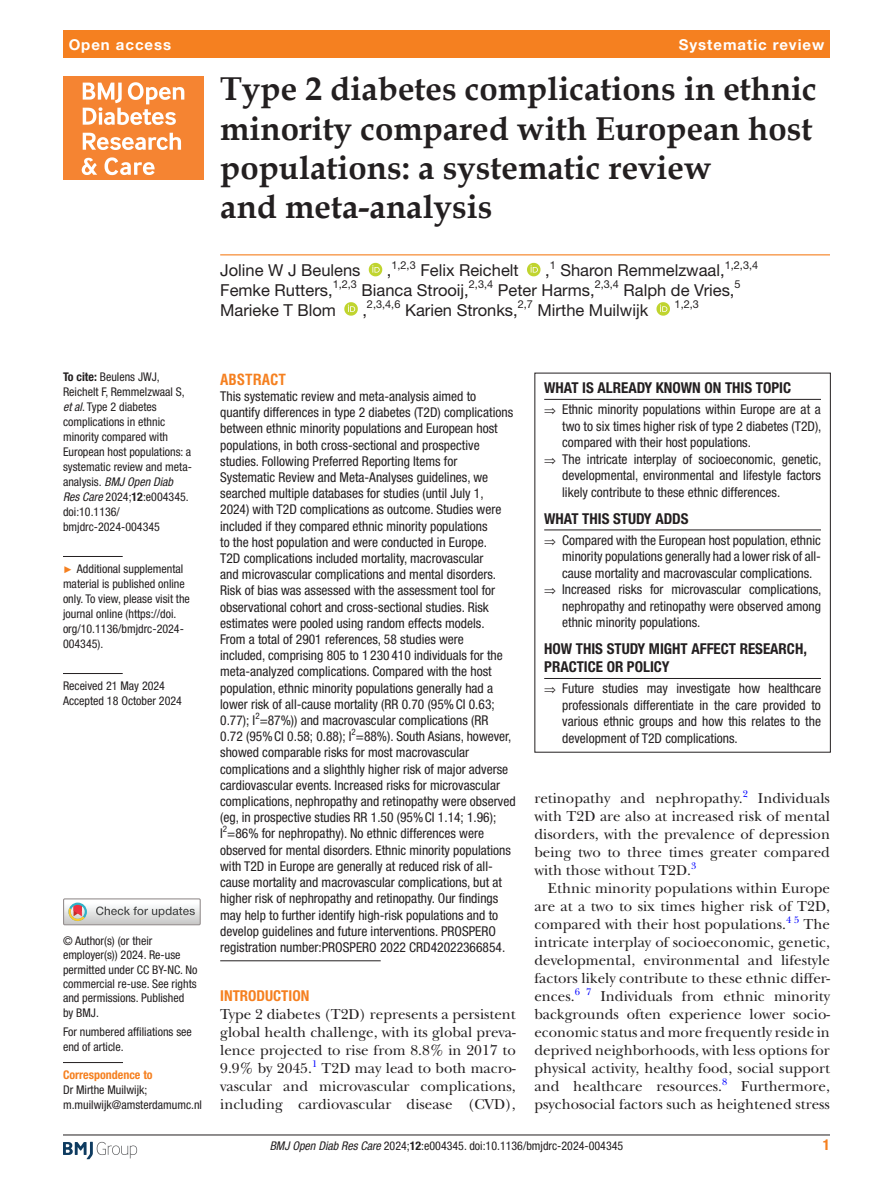
<style>
.page{position:relative;width:893px;height:1191px;background:#fff}
.page>*{position:absolute;margin:0;border:0;box-sizing:border-box;transform-origin:0 0}
.t1{font:700 33px/39px "Book Antiqua";color:#231f20}
.t2{font:16.5px/19.6px "Helvetica Neue LT Std";color:#231f20}
.t3{font:15px/18px "New Baskerville";color:#231f20;text-align:justify}
.t4{font:700 condensed 15px/18px "Helvetica Neue LT Std";color:#231f20}
.t5{font:700 15px "Helvetica Neue LT Std";letter-spacing:.065em;color:#fff}
.t6{font:700 condensed 15px "Helvetica Neue LT Std";color:#f58020}
.t7{font:700 condensed 15px "Helvetica";color:#f58020}
.t8{font:condensed 13.5px/16.2px "Helvetica Neue LT Std";color:#231f20}
.t9{font:condensed 12px/15px "Helvetica Neue LT Std";color:#231f20}
.t10{font:700 condensed 12px "Helvetica Neue LT Std";color:#f58020}
.t11{font:10.95px "Helvetica Neue LT Std";color:#231f20}
.t12{font:9.9px "New Baskerville";color:#00f}
.s1{font-weight:700}
.s2{font-style:italic}
.s3{font-family:"Arial";font-stretch:normal;font-size:9.75px;color:#f58020}
</style>
<div class="page">
<hr style="left:63px;top:1134px;width:767px;height:1px;background:#231f20">
<svg style="left:63px;top:1141px;width:74px;height:18px"></svg>
<div style="left:63px;top:31px;width:767px;height:27px;background:#f58020"></div>
<hr style="left:220px;top:254px;width:610px;height:1px;background:#f58020">
<svg style="left:369px;top:263px;width:13px;height:13px"></svg>
<svg style="left:527px;top:263px;width:13px;height:13px"></svg>
<svg style="left:344px;top:302px;width:14px;height:14px"></svg>
<svg style="left:656px;top:302px;width:14px;height:14px"></svg>
<hr style="left:63px;top:1062px;width:60px;height:1px;background:#231f20">
<hr style="left:63px;top:556px;width:60px;height:1px;background:#231f20">
<hr style="left:63px;top:673px;width:60px;height:1px;background:#231f20">
<div style="left:63px;top:898px;width:138px;height:27px;border:1px solid #969090"></div>
<svg style="left:64px;top:899px;width:136px;height:25px"></svg>
<div style="left:63px;top:76px;width:140px;height:104px;background:#f58432"></div>
<svg style="left:83px;top:82px;width:101px;height:43px"></svg>
<svg style="left:83px;top:133px;width:98px;height:17px"></svg>
<svg style="left:82px;top:158px;width:15px;height:17px"></svg>
<svg style="left:105px;top:157px;width:50px;height:18px"></svg>
<hr style="left:220px;top:960px;width:161px;height:1px;background:#231f20">
<hr style="left:544px;top:399px;width:277px;height:1px;background:#231f20">
<hr style="left:544px;top:529px;width:277px;height:1px;background:#231f20">
<hr style="left:544px;top:678px;width:277px;height:1px;background:#231f20">
<p class="t5" style="left:69px;top:35px;width:104px">Open access</p>
<p class="t5" style="left:679px;top:35px;width:147px">Systematic review</p>
<h1 class="t1" style="left:220px;top:70px;width:598px">Type 2 diabetes complications in ethnic minority compared with European host populations: a systematic review<br>and meta-analysis</h1>
<p class="t2" style="left:220px;top:260px;width:142px">Joline W J Beulens</p>
<p class="t2" style="left:387px;top:260px;width:133px">,<sup>1,2,3</sup> Felix Reichelt</p>
<p class="t2" style="left:220px;top:260px;width:539px;text-indent:325px">,<sup>1</sup> Sharon Remmelzwaal,<sup>1,2,3,4<br></sup>Femke Rutters,<sup>1,2,3</sup> Bianca Strooij,<sup>2,3,4</sup> Peter Harms,<sup>2,3,4</sup> Ralph de Vries,<sup>5<br></sup>Marieke T Blom</p>
<p class="t2" style="left:362px;top:300px;width:6px">,</p>
<p class="t11" style="left:367px;top:298px;width:35px">2,3,4,6</p>
<p class="t2" style="left:405px;top:300px;width:114px">Karien Stronks,</p>
<p class="t11" style="left:518px;top:298px;width:17px">2,7</p>
<p class="t2" style="left:538px;top:300px;width:112px">Mirthe Muilwijk</p>
<p class="t11" style="left:675px;top:298px;width:26px">1,2,3</p>
<p class="t9" style="left:63px;top:369px;width:130px"><span class="s1">To cite:</span> Beulens JWJ,<br>Reichelt F, Remmelzwaal S, <span class="s2">et al</span>. Type 2 diabetes complications in ethnic minority compared with<br>European host populations: a systematic review and meta&shy;analysis. <span class="s2">BMJ Open Diab<br>Res Care</span> 2024;<span class="s1">12</span>:e004345. doi:10.1136/ bmjdrc-2024-004345</p>
<p class="t9" style="left:63px;top:561px;width:128px"><span class="s3">►</span> Additional supplemental material is published online only. To view, please visit the journal online (https://doi. org/10.1136/bmjdrc-2024-<br>004345).</p>
<p class="t9" style="left:63px;top:678px;width:120px">Received 21 May 2024<br>Accepted 18 October 2024</p>
<p class="t9" style="left:63px;top:933px;width:136px;line-height:14.4px">© Author(s) (or their employer(s)) 2024. Re-use permitted under CC BY-NC. No commercial re-use. See rights and permissions. Published by BMJ.</p>
<p class="t9" style="left:63px;top:1024px;width:130px">For numbered affiliations see end of article.</p>
<p class="t10" style="left:63px;top:1067px;width:91px">Correspondence to</p>
<p class="t9" style="left:63px;top:1082px;width:141px">Dr Mirthe Muilwijk; m.muilwijk@amsterdamumc.nl</p>
<p class="t7" style="left:220px;top:370px;width:67px">ABSTRACT</p>
<p class="t8" style="left:220px;top:388px;width:297px">This systematic review and meta-analysis aimed to quantify differences in type 2 diabetes (T2D) complications between ethnic minority populations and European host populations, in both cross-sectional and prospective studies. Following Preferred Reporting Items for Systematic Review and Meta-Analyses guidelines, we searched multiple databases for studies (until July 1, 2024) with T2D complications as outcome. Studies were included if they compared ethnic minority populations<br>to the host population and were conducted in Europe.<br>T2D complications included mortality, macrovascular<br>and microvascular complications and mental disorders.<br>Risk of bias was assessed with the assessment tool for observational cohort and cross-sectional studies. Risk estimates were pooled using random effects models.<br>From a total of 2901 references, 58 studies were<br>included, comprising 805 to 1 230 410 individuals for the meta-analyzed complications. Compared with the host population, ethnic minority populations generally had a lower risk of all-cause mortality (RR 0.70 (95%CI 0.63; 0.77); I<sup>2</sup>=87%)) and macrovascular complications (RR<br>0.72 (95%CI 0.58; 0.88); I<sup>2</sup>=88%). South Asians, however, showed comparable risks for most macrovascular complications and a slighthly higher risk of major adverse cardiovascular events. Increased risks for microvascular complications, nephropathy and retinopathy were observed (eg, in prospective studies RR 1.50 (95%CI 1.14; 1.96); I<sup>2</sup>=86% for nephropathy). No ethnic differences were observed for mental disorders. Ethnic minority populations with T2D in Europe are generally at reduced risk of all&shy;cause mortality and macrovascular complications, but at higher risk of nephropathy and retinopathy. Our findings may help to further identify high-risk populations and to develop guidelines and future interventions. PROSPERO registration number:PROSPERO 2022 CRD42022366854.</p>
<p class="t6" style="left:220px;top:987px;width:91px">INTRODUCTION</p>
<p class="t3" style="left:220px;top:1005px;width:297px">Type 2 diabetes (T2D) represents a persistent global health challenge, with its global preva&shy;lence projected to rise from 8.8% in 2017 to 9.9% by 2045.</p>
<p class="t12" style="left:312px;top:1057px;width:7px">1</p>
<p class="t3" style="left:220px;top:1059px;width:297px;text-indent:101px">T2D may lead to both macro&shy;vascular and microvascular complications, including cardiovascular disease (CVD),</p>
<p class="t4" style="left:544px;top:379px;width:248px">WHAT IS ALREADY KNOWN ON THIS TOPIC</p>
<p class="t8" style="left:544px;top:401px;width:278px">⇒ Ethnic minority populations within Europe are at a</p>
<p class="t8" style="left:562px;top:418px;width:261px">two to six times higher risk of type 2 diabetes (T2D),</p>
<p class="t8" style="left:562px;top:434px;width:190px">compared with their host populations.</p>
<p class="t8" style="left:544px;top:451px;width:279px">⇒ The intricate interplay of socioeconomic, genetic,</p>
<p class="t8" style="left:562px;top:467px;width:260px">developmental, environmental and lifestyle factors</p>
<p class="t8" style="left:562px;top:484px;width:220px">likely contribute to these ethnic differences.</p>
<p class="t4" style="left:544px;top:509px;width:146px">WHAT THIS STUDY ADDS</p>
<p class="t8" style="left:544px;top:532px;width:278px">⇒ Compared with the European host population, ethnic</p>
<p class="t8" style="left:562px;top:548px;width:260px">minority populations generally had a lower risk of all-</p>
<p class="t8" style="left:562px;top:565px;width:252px">cause mortality and macrovascular complications.</p>
<p class="t8" style="left:544px;top:581px;width:279px">⇒ Increased risks for microvascular complications,</p>
<p class="t8" style="left:562px;top:598px;width:260px">nephropathy and retinopathy were observed among</p>
<p class="t8" style="left:562px;top:614px;width:140px">ethnic minority populations.</p>
<p class="t4" style="left:544px;top:640px;width:264px">HOW THIS STUDY MIGHT AFFECT RESEARCH,<br>PRACTICE OR POLICY</p>
<p class="t8" style="left:562px;top:680px;width:260px;text-align:justify;text-indent:-18px">⇒ Future studies may investigate how healthcare professionals differentiate in the care provided to various ethnic groups and how this relates to the development of T2D complications.</p>
<p class="t3" style="left:534px;top:789px;width:215px">retinopathy and nephropathy.<sup>2</sup></p>
<p class="t3" style="left:534px;top:789px;width:297px;text-indent:223px">Individuals with T2D are also at increased risk of mental disorders, with the prevalence of depression being two to three times greater compared with those without T2D.<sup>3</sup></p>
<p class="t3" style="left:534px;top:879px;width:297px;text-indent:14px">Ethnic minority populations within Europe are at a two to six times higher risk of T2D, compared with their host populations.</p>
<p class="t12" style="left:786px;top:913px;width:15px">4 5</p>
<p class="t3" style="left:534px;top:915px;width:297px;text-indent:269px">The intricate interplay of socioeconomic, genetic, developmental, environmental and lifestyle factors likely contribute to these ethnic differ&shy;ences.</p>
<p class="t12" style="left:575px;top:985px;width:18px">6 7</p>
<p class="t3" style="left:534px;top:987px;width:297px;text-indent:66px">Individuals from ethnic minority backgrounds often experience lower socio&shy;economic status and more frequently reside in deprived neighborhoods, with less options for physical activity, healthy food, social support and healthcare resources.</p>
<p class="t12" style="left:722px;top:1075px;width:7px">8</p>
<p class="t3" style="left:534px;top:1077px;width:297px;text-align:right">Furthermore,<br>psychosocial factors such as heightened stress</p>
<p class="t9" style="left:270px;top:1137px;width:355px"><span class="s2">BMJ Open Diab Res Care</span> 2024;<span class="s1">12</span>:e004345. doi:10.1136/bmjdrc-2024-004345</p>
<p class="t6" style="left:823px;top:1135px;width:9px">1</p>
</div>
